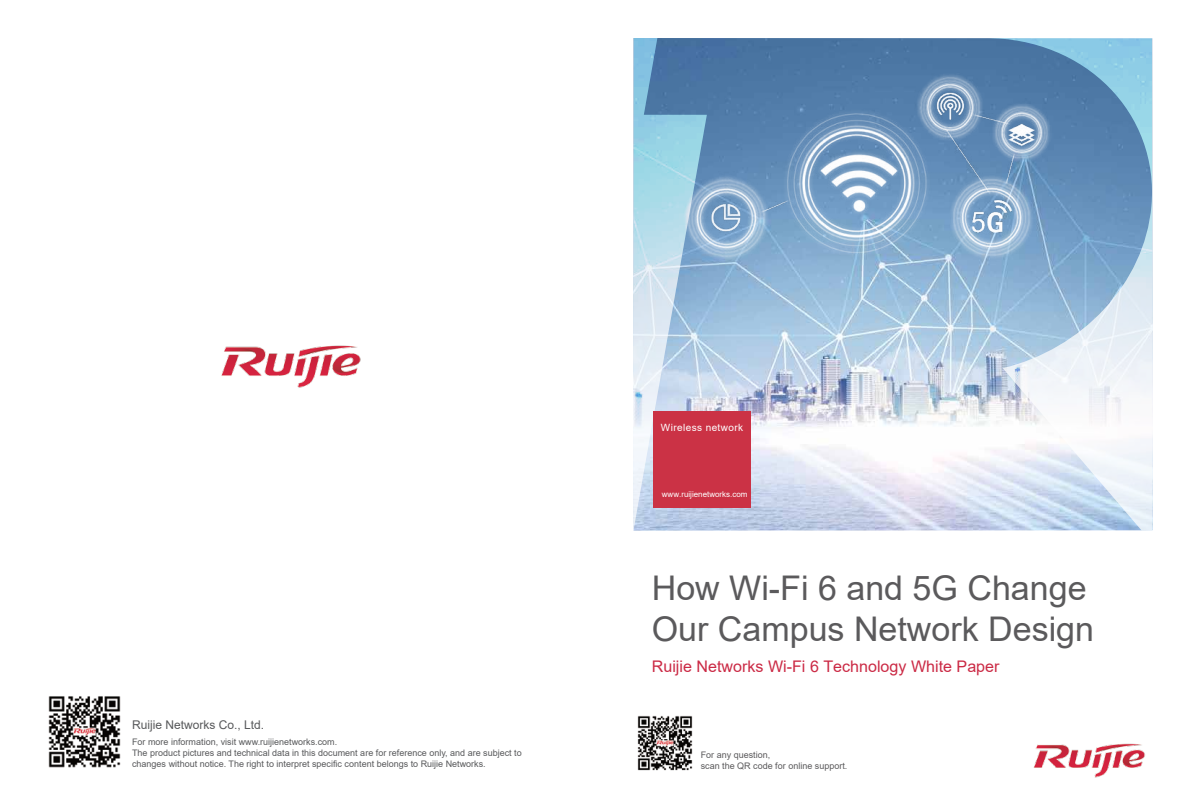
<style>
.page{position:relative;width:1191px;height:808px;background:#fff}
.page>*{position:absolute;margin:0;border:0;box-sizing:border-box;transform-origin:0 0}
.t1{font:34px/40.8px "Arial";color:#5b5a5c}
.t2{font:16px "Arial";color:#cb2a45}
.t3{font:12px "Arial";color:#58595b}
.t4{font:10px "Arial";letter-spacing:.04em;color:#fff}
.t5{font:9px/10.8px "Arial";color:#58595b}
.t6{font:9px/10.8px "Arial";color:#5b5a5c}
.t7{font:8px "Arial";color:#fff}
</style>
<div class="page">
<img style="left:48px;top:696px;width:73px;height:72px">
<img style="left:637px;top:715px;width:56px;height:56px">
<img style="left:707px;top:38px;width:278px;height:492px">
<img style="left:707px;top:44px;width:278px;height:217px">
<svg style="left:985px;top:38px;width:167px;height:492px"></svg>
<svg style="left:633px;top:38px;width:74px;height:492px;background:#a5c6dd"></svg>
<div style="left:653px;top:411px;width:97px;height:96px;background:#cb3245"></div>
<img style="left:1033px;top:743px;width:112px;height:35px">
<img style="left:221px;top:345px;width:140px;height:43px">
<h3 class="t3" style="left:132px;top:716px;width:134px">Ruijie Networks Co., Ltd.</h3>
<p class="t5" style="left:132px;top:736px;width:391px">For more information, visit www.ruijienetworks.com.<br>The product pictures and technical data in this document are for reference only, and are subject to changes without notice. The right to interpret specific content belongs to Ruijie Networks.</p>
<p class="t4" style="left:661px;top:420px;width:84px">Wireless network</p>
<p class="t7" style="left:662px;top:488px;width:87px">www.ruijienetworks.com</p>
<h1 class="t1" style="left:652px;top:568px;width:444px">How Wi-Fi 6 and 5G Change<br>Our Campus Network Design</h1>
<h2 class="t2" style="left:652px;top:655px;width:349px">Ruijie Networks Wi-Fi 6 Technology White Paper</h2>
<p class="t6" style="left:700px;top:749px;width:148px">For any question,<br>scan the QR code for online support.</p>
</div>
